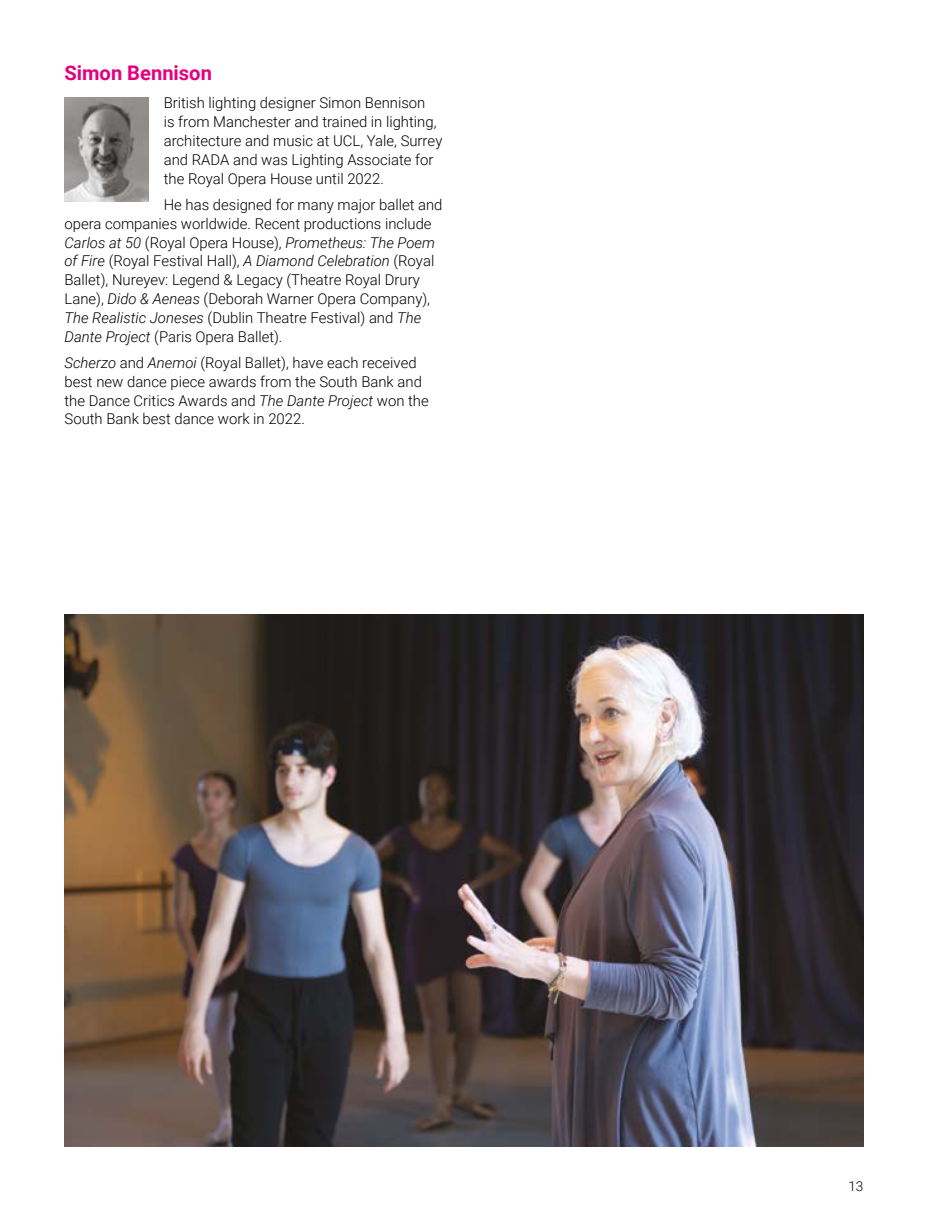
<style>
.page{position:relative;width:928px;height:1216px;background:#fff}
.page>*{position:absolute;margin:0;border:0;box-sizing:border-box;transform-origin:0 0}
.t1{font:700 20.12px "Roboto";color:#e6007d}
.t2{font:300 14.88px/18.9px "Roboto";color:#000}
.t3{font:300 13.65px "Roboto";color:#000}
.s1{font-style:italic}
</style>
<div class="page">
<img style="left:64px;top:614px;width:799px;height:532px">
<img style="left:64px;top:97px;width:85px;height:105px">
<h1 class="t1" style="left:64px;top:58px;width:149px">Simon Bennison</h1>
<p class="t2" style="left:164px;top:93px;width:280px">British lighting designer Simon Bennison<br>is from Manchester and trained in lighting, architecture and music at UCL, Yale, Surrey and RADA and was Lighting Associate for the Royal Opera House until 2022.</p>
<p class="t2" style="left:64px;top:195px;width:379px;text-indent:99px">He has designed for many major ballet and opera companies worldwide. Recent productions include <span class="s1">Carlos at 50</span> (Royal Opera House), <span class="s1">Prometheus: The Poem of Fire</span> (Royal Festival Hall), <span class="s1">A Diamond Celebration</span> (Royal Ballet), Nureyev: Legend &amp; Legacy (Theatre Royal Drury Lane), <span class="s1">Dido &amp; Aeneas</span> (Deborah Warner Opera Company), <span class="s1">The Realistic Joneses</span> (Dublin Theatre Festival) and <span class="s1">The Dante Project</span> (Paris Opera Ballet).</p>
<p class="t2" style="left:64px;top:353px;width:366px"><span class="s1">Scherzo</span> and <span class="s1">Anemoi</span> (Royal Ballet), have each received best new dance piece awards from the South Bank and the Dance Critics Awards and <span class="s1">The Dante Project</span> won the South Bank best dance work in 2022.</p>
<p class="t3" style="left:848px;top:1176px;width:17px">13</p>
</div>
